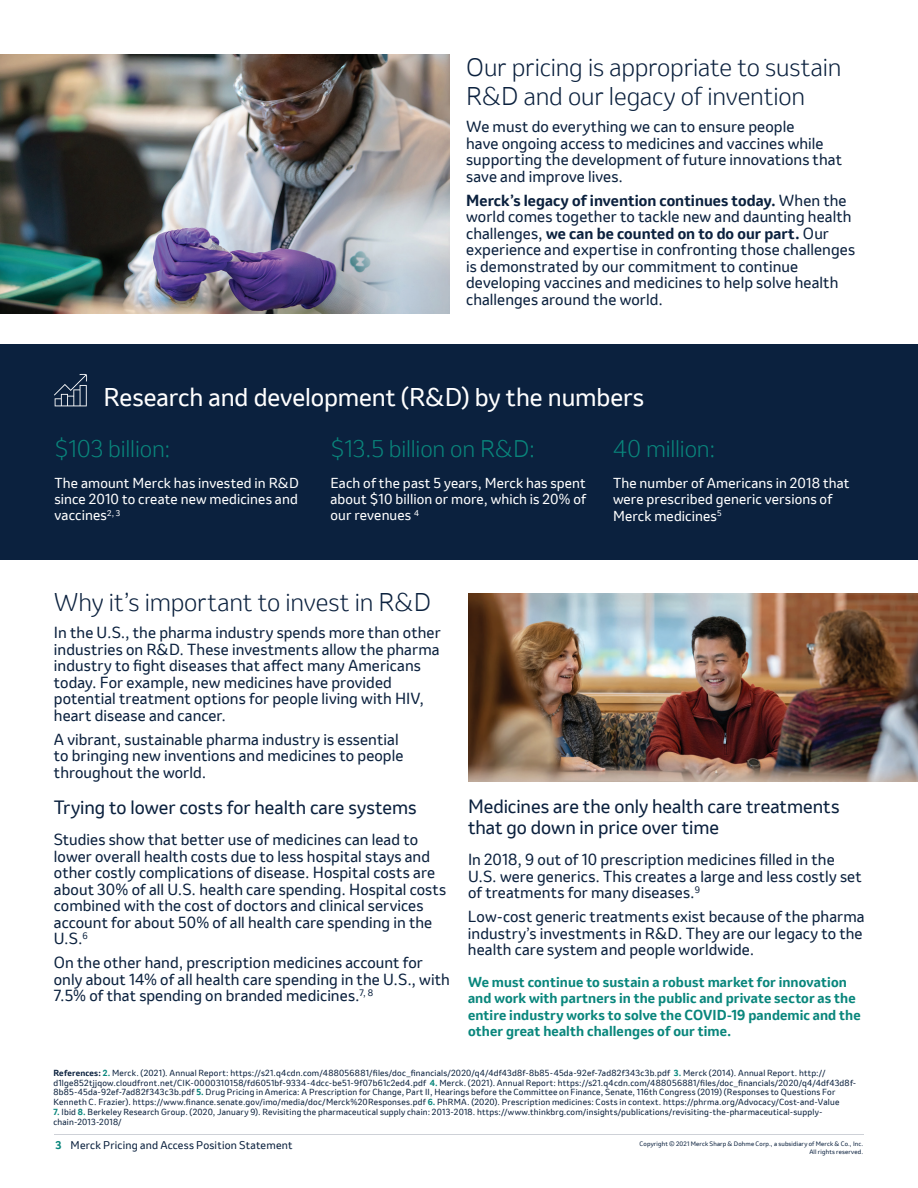
<style>
.page{position:relative;width:918px;height:1188px;background:#fff}
.page>*{position:absolute;margin:0;border:0;box-sizing:border-box;transform-origin:0 0}
.t1{font:300 24px/28.8px "Invention";letter-spacing:-.01em;color:#0b213e}
.t2{font:24px "Invention";letter-spacing:-.005em;color:#fff}
.t3{font:300 22.5px "Invention";letter-spacing:-.01em;color:#09867c}
.t4{font:18px/21px "Invention";letter-spacing:-.005em;color:#0b213e}
.t5{font:15px/16.5px "Invention";letter-spacing:.005em;color:#0b213e}
.t6{font:13.5px/16.2px "Invention";letter-spacing:.01em;color:#fff;text-align:justify}
.t7{font:700 13.5px/16.5px "Invention";letter-spacing:.01em;color:#09867c}
.t8{font:10.5px "Invention";letter-spacing:.02em;color:#0b213e}
.t9{font:8.25px/9.9px "Invention";letter-spacing:.025em;color:#0b213e}
.t10{font:6px/7.5px "Invention";letter-spacing:.025em;color:#0b213e;text-align:right}
.s1{font-weight:700}
.s2{font-weight:700;color:#09867c}
</style>
<div class="page">
<hr style="left:54px;top:1134px;width:809px;height:1px;background:#ced1d7">
<img style="left:0;top:54px;width:450px;height:259px">
<div style="left:0;top:344px;width:918px;height:216px;background:#0b213e"></div>
<svg style="left:54px;top:374px;width:33px;height:32px"></svg>
<img style="left:468px;top:593px;width:450px;height:188px">
<h1 class="t1" style="left:466px;top:53px;width:377px">Our pricing is appropriate to sustain<br>R&amp;D and our legacy of invention</h1>
<p class="t5" style="left:466px;top:118px;width:377px">We must do everything we can to ensure people<br>have ongoing access to medicines and vaccines while supporting the development of future innovations that save and improve lives.</p>
<p class="t5" style="left:466px;top:192px;width:390px"><span class="s1">Merck’s legacy of invention continues today.</span> When the world comes together to tackle new and daunting health challenges, <span class="s1">we can be counted on to do our part.</span> Our experience and expertise in confronting those challenges is demonstrated by our commitment to continue developing vaccines and medicines to help solve health challenges around the world.</p>
<h1 class="t2" style="left:104px;top:380px;width:542px">Research and development (R&amp;D) by the numbers</h1>
<h2 class="t3" style="left:55px;top:433px;width:118px">$103 billion:</h2>
<p class="t6" style="left:55px;top:475px;width:246px">The amount Merck has invested in R&amp;D since 2010 to create new medicines and vaccines<sup>2,</sup> <sup>3</sup></p>
<h2 class="t3" style="left:330px;top:433px;width:206px">$13.5 billion on R&amp;D:</h2>
<p class="t6" style="left:330px;top:475px;width:257px">Each of the past 5 years, Merck has spent about $10 billion or more, which is 20% of our revenues <sup>4</sup></p>
<h2 class="t3" style="left:613px;top:433px;width:104px">40 million:</h2>
<p class="t6" style="left:613px;top:475px;width:238px;text-align:left">The number of Americans in 2018 that were prescribed generic versions of<br>Merck medicines<sup>5</sup></p>
<h1 class="t1" style="left:54px;top:588px;width:379px">Why it’s important to invest in R&amp;D</h1>
<p class="t5" style="left:54px;top:625px;width:388px">In the U.S., the pharma industry spends more than other industries on R&amp;D. These investments allow the pharma industry to fight diseases that affect many Americans today. For example, new medicines have provided potential treatment options for people living with HIV, heart disease and cancer.</p>
<p class="t5" style="left:54px;top:731px;width:351px">A vibrant, sustainable pharma industry is essential to bringing new inventions and medicines to people throughout the world.</p>
<p class="t4" style="left:54px;top:797px;width:364px">Trying to lower costs for health care systems</p>
<p class="t5" style="left:54px;top:832px;width:394px">Studies show that better use of medicines can lead to lower overall health costs due to less hospital stays and other costly complications of disease. Hospital costs are about 30% of all U.S. health care spending. Hospital costs combined with the cost of doctors and clinical services account for about 50% of all health care spending in the U.S.<sup>6</sup></p>
<p class="t5" style="left:54px;top:955px;width:398px">On the other hand, prescription medicines account for only about 14% of all health care spending in the U.S., with<br>7.5% of that spending on branded medicines.<sup>7,</sup> <sup>8</sup></p>
<p class="t4" style="left:468px;top:795px;width:373px">Medicines are the only health care treatments that go down in price over time</p>
<p class="t5" style="left:468px;top:851px;width:395px">In 2018, 9 out of 10 prescription medicines filled in the<br>U.S. were generics. This creates a large and less costly set of treatments for many diseases.<sup>9</sup></p>
<p class="t5" style="left:468px;top:908px;width:398px">Low-cost generic treatments exist because of the pharma industry’s investments in R&amp;D. They are our legacy to the health care system and people worldwide.</p>
<p class="t7" style="left:468px;top:973px;width:394px">We must continue to sustain a robust market for innovation and work with partners in the public and private sector as the entire industry works to solve the COVID-19 pandemic and the other great health challenges of our time.</p>
<p class="t9" style="left:53px;top:1068px;width:804px"><span class="s1">References:</span> <span class="s2">2.</span> Merck. (2021). Annual Report: https://s21.q4cdn.com/488056881/files/doc_financials/2020/q4/4df43d8f-8b85-45da-92ef-7ad82f343c3b.pdf <span class="s2">3.</span> Merck (2014). Annual Report. http:// d1lge852tjjqow.cloudfront.net/CIK-0000310158/fd6051bf-9334-4dcc-be51-9f07b61c2ed4.pdf <span class="s2">4.</span> Merck. (2021). Annual Report: https://s21.q4cdn.com/488056881/files/doc_financials/2020/q4/4df43d8f-8b85-45da-92ef-7ad82f343c3b.pdf <span class="s2">5.</span> Drug Pricing in America: A Prescription for Change, Part II, Hearings before the Committee on Finance, Senate, 116th Congress (2019) (Responses to Questions For Kenneth C. Frazier). https://www.finance.senate.gov/imo/media/doc/Merck%20Responses.pdf <span class="s2">6.</span> PhRMA. (2020). Prescription medicines: Costs in context. https://phrma.org/Advocacy/Cost-and-Value</p>
<p class="t9" style="left:53px;top:1107px;width:771px"><span class="s2">7.</span> Ibid <span class="s2">8.</span> Berkeley Research Group. (2020, January 9). Revisiting the pharmaceutical supply chain: 2013-2018. https://www.thinkbrg.com/insights/publications/revisiting-the-pharmaceutical-supply&shy;chain-2013-2018/</p>
<p class="t8" style="left:56px;top:1138px;width:239px"><span class="s2">3</span> Merck Pricing and Access Position Statement</p>
<p class="t10" style="left:640px;top:1140px;width:225px">Copyright © 2021 Merck Sharp &amp; Dohme Corp., a subsidiary of Merck &amp; Co., Inc.<br>All rights reserved.</p>
</div>
